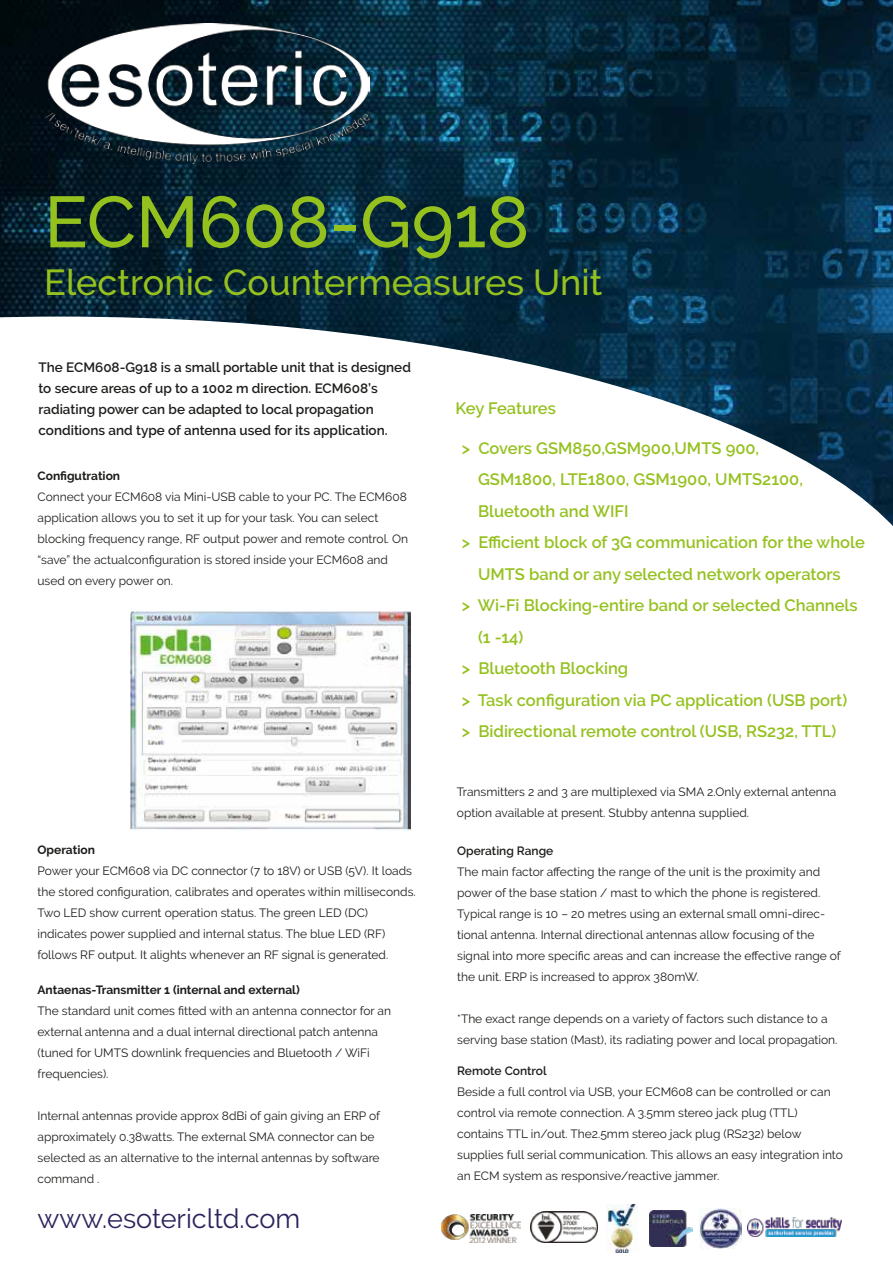
<style>
.page{position:relative;width:893px;height:1263px;background:#fff}
.page>*{position:absolute;margin:0;border:0;box-sizing:border-box;transform-origin:0 0}
.t1{font:500 72px "Raleway";color:#95c11f}
.t2{font:500 36px "Raleway";color:#95c11f}
.t3{font:27px "Raleway";color:#29235c}
.t4{font:600 16.5px "Raleway";color:#95c11f}
.t5{font:600 13.5px/21px "Raleway";color:#1d1d1b}
.t6{font:12px/21px "Raleway";color:#1d1d1b}
.t7{font:700 12px "Raleway";color:#1d1d1b}
.t8{font:600 12px "Raleway";color:#1d1d1b}
</style>
<div class="page">
<img style="left:0;top:0;width:893px;height:317px">
<svg style="left:0;top:317px;width:893px;height:513px"></svg>
<img style="left:45px;top:24px;width:324px;height:140px">
<img style="left:748px;top:1217px;width:93px;height:20px">
<img style="left:700px;top:1208px;width:41px;height:41px">
<img style="left:650px;top:1210px;width:42px;height:37px">
<img style="left:606px;top:1205px;width:31px;height:47px">
<img style="left:530px;top:1211px;width:68px;height:32px">
<img style="left:442px;top:1214px;width:78px;height:29px">
<img style="left:131px;top:611px;width:280px;height:220px">
<h1 class="t1" style="left:44px;top:180px;width:487px">ECM608-G918</h1>
<h2 class="t2" style="left:44px;top:262px;width:560px">Electronic Countermeasures Unit</h2>
<p class="t5" style="left:38px;top:356px;width:374px">The ECM608-G918 is a small portable unit that is designed to secure areas of up to a 1002 m direction. ECM608’s radiating power can be adapted to local propagation conditions and type of antenna used for its application.</p>
<p class="t7" style="left:38px;top:469px;width:84px">Configutration</p>
<p class="t6" style="left:38px;top:487px;width:372px">Connect your ECM608 via Mini-USB cable to your PC. The ECM608 application allows you to set it up for your task. You can select blocking frequency range, RF output power and remote control. On “save” the actualconfiguration is stored inside your ECM608 and used on every power on.</p>
<p class="t7" style="left:38px;top:843px;width:59px">Operation</p>
<p class="t6" style="left:38px;top:860px;width:380px">Power your ECM608 via DC connector (7 to 18V) or USB (5V). It loads the stored configuration, calibrates and operates within milliseconds.<br>Two LED show current operation status. The green LED (DC) indicates power supplied and internal status. The blue LED (RF) follows RF output. It alights whenever an RF signal is generated.</p>
<p class="t7" style="left:38px;top:983px;width:264px">Antaenas-Transmitter 1 (internal and external)</p>
<p class="t6" style="left:38px;top:1000px;width:355px">The standard unit comes fitted with an antenna connector for an external antenna and a dual internal directional patch antenna (tuned for UMTS downlink frequencies and Bluetooth / WiFi frequencies).</p>
<p class="t6" style="left:38px;top:1105px;width:344px">Internal antennas provide approx 8dBi of gain giving an ERP of approximately 0.38watts. The external SMA connector can be selected as an alternative to the internal antennas by software command .</p>
<h3 class="t3" style="left:38px;top:1203px;width:264px">www.esotericltd.com</h3>
<h3 class="t4" style="left:455px;top:399px;width:102px">Key Features</h3>
<h3 class="t4" style="left:462px;top:438px;width:299px">&gt; Covers GSM850,GSM900,UMTS 900,</h3>
<h3 class="t4" style="left:478px;top:470px;width:326px">GSM1800, LTE1800, GSM1900, UMTS2100,</h3>
<h3 class="t4" style="left:478px;top:501px;width:152px">Bluetooth and WIFI</h3>
<h3 class="t4" style="left:462px;top:533px;width:405px">&gt; Efficient block of 3G communication for the whole</h3>
<h3 class="t4" style="left:478px;top:564px;width:364px">UMTS band or any selected network operators</h3>
<h3 class="t4" style="left:462px;top:596px;width:397px">&gt; Wi-Fi Blocking-entire band or selected Channels</h3>
<h3 class="t4" style="left:478px;top:627px;width:47px">(1 -14)</h3>
<h3 class="t4" style="left:462px;top:659px;width:168px">&gt; Bluetooth Blocking</h3>
<h3 class="t4" style="left:462px;top:690px;width:387px">&gt; Task configuration via PC application (USB port)</h3>
<h3 class="t4" style="left:462px;top:722px;width:376px">&gt; Bidirectional remote control (USB, RS232, TTL)</h3>
<p class="t6" style="left:457px;top:781px;width:381px">Transmitters 2 and 3 are multiplexed via SMA 2.Only external antenna option available at present. Stubby antenna supplied.</p>
<p class="t8" style="left:457px;top:844px;width:98px">Operating Range</p>
<p class="t6" style="left:457px;top:861px;width:385px">The main factor affecting the range of the unit is the proximity and power of the base station / mast to which the phone is registered.<br>Typical range is 10 – 20 metres using an external small omni-direc&shy;tional antenna. Internal directional antennas allow focusing of the signal into more specific areas and can increase the effective range of the unit. ERP is increased to approx 380mW.</p>
<p class="t6" style="left:457px;top:1008px;width:382px">*The exact range depends on a variety of factors such distance to a serving base station (Mast), its radiating power and local propagation.</p>
<p class="t8" style="left:457px;top:1064px;width:91px">Remote Control</p>
<p class="t6" style="left:457px;top:1082px;width:387px">Beside a full control via USB, your ECM608 can be controlled or can control via remote connection. A 3.5mm stereo jack plug (TTL) contains TTL in/out. The2.5mm stereo jack plug (RS232) below supplies full serial communication. This allows an easy integration into an ECM system as responsive/reactive jammer.</p>
</div>
